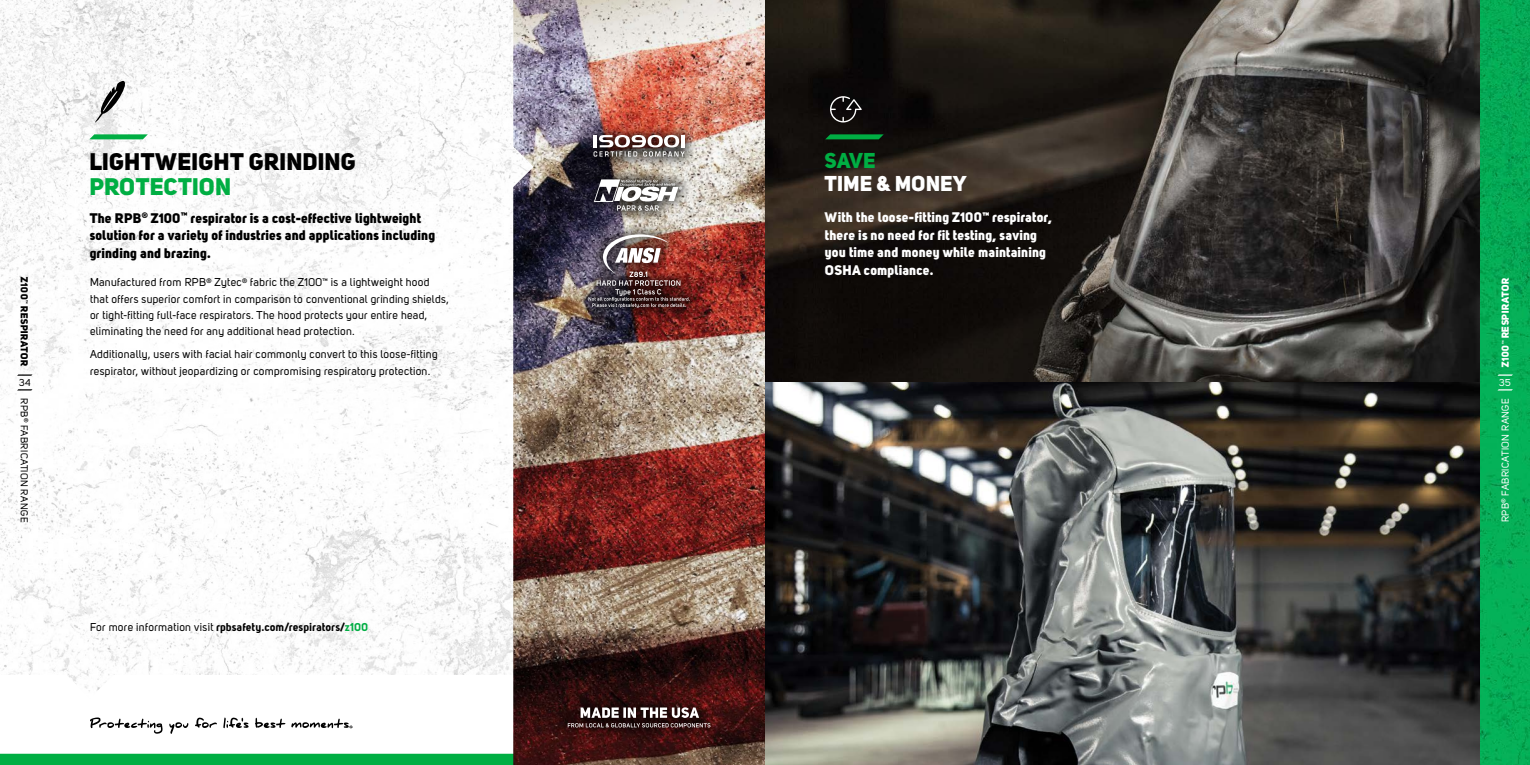
<style>
.page{position:relative;width:1530px;height:765px;background:#fff}
.page>*{position:absolute;margin:0;border:0;box-sizing:border-box;transform-origin:0 0}
.t1{font:23.75px "Uni Sans Heavy";letter-spacing:.005em;color:#000}
.t2{font:23.75px "Uni Sans Heavy";letter-spacing:.015em;color:#00ae43}
.t3{font:21.25px "Uni Sans Heavy";color:#fff}
.t4{font:21.25px "Uni Sans Heavy";color:#00ae43}
.t5{font:13.75px/17.5px "Uni Sans Heavy";letter-spacing:.01em;color:#000}
.t6{font:13.75px/17.5px "Uni Sans Heavy";letter-spacing:.005em;color:#fff}
.t7{font:11.25px/16.2px "Uni Sans Regular";letter-spacing:.02em;color:#000}
.t8{font:11.25px "Uni Sans Bold";letter-spacing:.02em;color:#000}
.t9{font:10px "Uni Sans Regular";letter-spacing:.025em;color:#000}
.t10{font:10px "Uni Sans Regular";letter-spacing:.025em;color:#fff}
.t11{font:10px "Uni Sans Heavy";letter-spacing:.02em;color:#000}
.t12{font:10px "Uni Sans Heavy";letter-spacing:.02em;color:#fff}
.t13{font:700 4.38px "Uni Sans Semi";color:#000}
.t14{font:700 4.38px "Uni Sans Semi";color:#fff}
.s1{font-family:"Uni Sans Regular"}
.s2{color:#00ae43}
</style>
<div class="page">
<div style="left:0;top:754px;width:513px;height:11px;background:#00ae43"></div>
<svg style="left:90px;top:718px;width:263px;height:16px"></svg>
<img style="left:0;top:0;width:513px;height:692px">
<img style="left:513px;top:0;width:252px;height:765px">
<img style="left:765px;top:0;width:715px;height:382px">
<img style="left:765px;top:382px;width:715px;height:383px">
<img style="left:1480px;top:0;width:50px;height:765px">
<svg style="left:95px;top:80px;width:32px;height:43px"></svg>
<svg style="left:18px;top:389px;width:14px;height:2px"></svg>
<svg style="left:18px;top:374px;width:14px;height:2px"></svg>
<svg style="left:1498px;top:389px;width:14px;height:2px"></svg>
<svg style="left:1498px;top:374px;width:14px;height:2px"></svg>
<div style="left:92px;top:134px;width:53px;height:5px;background:#00ae43"></div>
<div style="left:828px;top:134px;width:53px;height:5px;background:#00ae43"></div>
<svg style="left:830px;top:96px;width:32px;height:27px"></svg>
<div style="left:582px;top:123px;width:115px;height:45px;background:#000;opacity:.75"></div>
<svg style="left:594px;top:135px;width:91px;height:22px"></svg>
<div style="left:556px;top:696px;width:166px;height:43px;background:#000;opacity:.75"></div>
<svg style="left:568px;top:707px;width:143px;height:21px"></svg>
<div style="left:583px;top:168px;width:110px;height:55px;background:#000;opacity:.75"></div>
<svg style="left:594px;top:179px;width:88px;height:32px"></svg>
<div style="left:577px;top:223px;width:124px;height:96px;background:#000;opacity:.75"></div>
<img style="left:589px;top:234px;width:101px;height:74px">
<p class="t11" style="left:30px;top:277px;width:24px;rotate:90deg">Z100</p>
<p class="t13" style="left:29px;top:300px;width:5px;rotate:90deg">™</p>
<p class="t11" style="left:30px;top:306px;width:63px;rotate:90deg">RESPIRATOR</p>
<p class="t9" style="left:30px;top:398px;width:125px;rotate:90deg">RPB<sup>®</sup> FABRICATION RANGE</p>
<p class="t9" style="left:19px;top:377px;width:13px">34</p>
<h1 class="t1" style="left:90px;top:147px;width:268px">LIGHTWEIGHT GRINDING</h1>
<h1 class="t2" style="left:90px;top:172px;width:143px">PROTECTION</h1>
<p class="t5" style="left:90px;top:209px;width:347px">The RPB<sup>®</sup> Z100<sup>™</sup> respirator is a cost-effective lightweight solution for a variety of industries and applications including grinding and brazing.</p>
<p class="t7" style="left:90px;top:274px;width:360px">Manufactured from RPB<sup>®</sup> Zytec<sup>®</sup> fabric the Z100<sup>™</sup> is a lightweight hood that offers superior comfort in comparison to conventional grinding shields, or tight-fitting full-face respirators. The hood protects your entire head, eliminating the need for any additional head protection.</p>
<p class="t7" style="left:90px;top:346px;width:349px">Additionally, users with facial hair commonly convert to this loose-fitting respirator, without jeopardizing or compromising respiratory protection.</p>
<p class="t8" style="left:90px;top:620px;width:280px"><span class="s1">For more information visit</span> rpbsafety.com/respirators/<span class="s2">z100</span></p>
<h2 class="t4" style="left:825px;top:147px;width:52px">SAVE</h2>
<h2 class="t3" style="left:825px;top:171px;width:143px">TIME &amp; MONEY</h2>
<p class="t6" style="left:825px;top:209px;width:229px">With the loose-fitting Z100<sup>™</sup> respirator, there is no need for fit testing, saving you time and money while maintaining OSHA compliance.</p>
<p class="t12" style="left:1499px;top:338px;width:63px;rotate:-90deg">RESPIRATOR</p>
<p class="t14" style="left:1501px;top:344px;width:5px;rotate:-90deg">™</p>
<p class="t12" style="left:1499px;top:367px;width:24px;rotate:-90deg">Z100</p>
<p class="t10" style="left:1499px;top:377px;width:13px">35</p>
<p class="t10" style="left:1500px;top:522px;width:125px;rotate:-90deg">RPB<sup>®</sup> FABRICATION RANGE</p>
</div>
